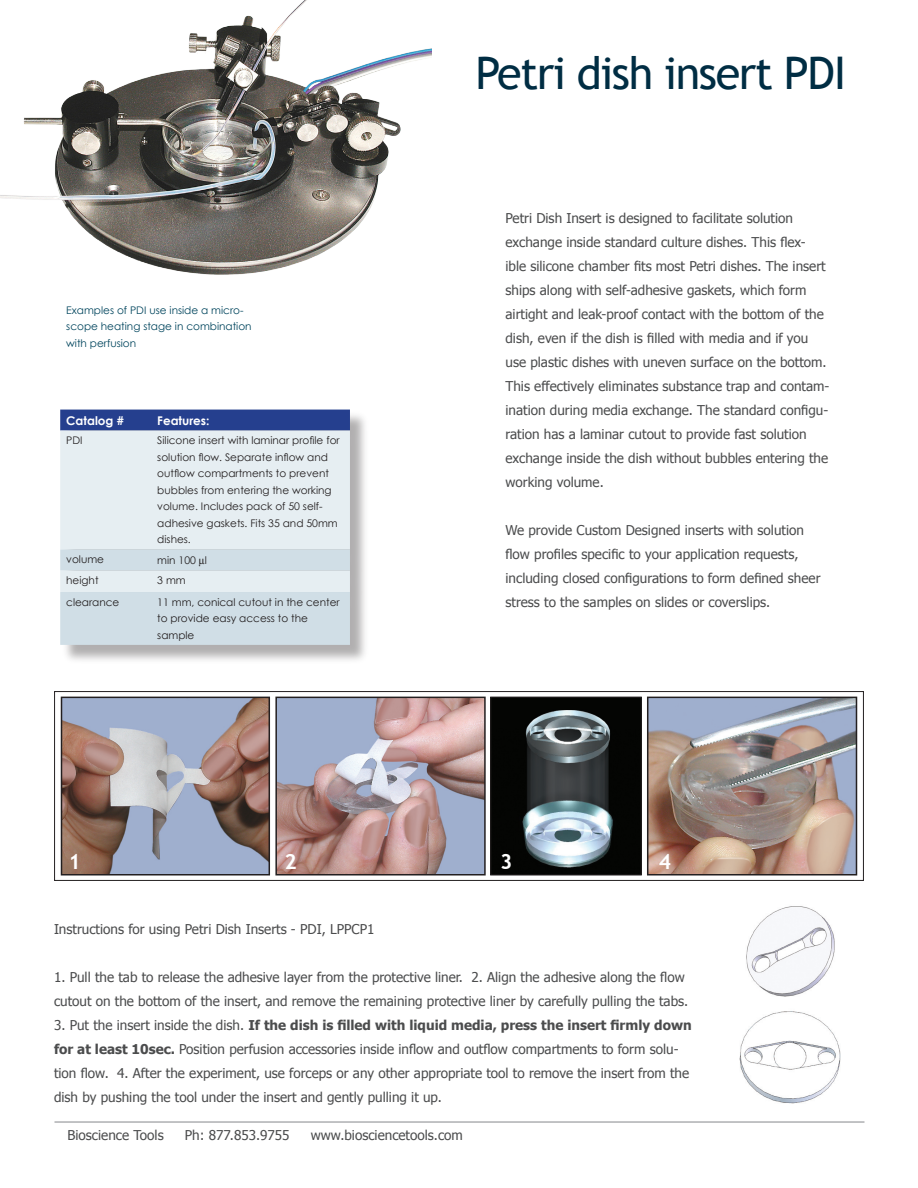
<style>
.page{position:relative;width:918px;height:1188px;background:#fff}
.page>*{position:absolute;margin:0;border:0;box-sizing:border-box;transform-origin:0 0}
.Heading_1{font:45px "Trebuchet MS";letter-spacing:-.03em;color:#002d43}
.Heading_1-2{font:700 21px "Trebuchet MS";color:#fff}
.t1{font:13.5px/24px "Tahoma";color:#4b4c4d}
.t2{font:700 12px "Century Gothic";color:#fff}
.Table_Entry{font:10.5px/16.5px "Century Gothic";color:#231f20}
.Table_Entry-2{font:10.5px/16.5px "Century Gothic";color:#00455d}
.s1{font-weight:700}
</style>
<div class="page">
<hr style="left:54px;top:1121px;width:810px;height:2px;background:#939598">
<img style="left:739px;top:906px;width:102px;height:198px">
<img style="left:650px;top:700px;width:204px;height:173px">
<div style="left:647px;top:697px;width:210px;height:179px;border:2px solid #231f20"></div>
<img style="left:278px;top:700px;width:205px;height:173px">
<div style="left:275px;top:697px;width:211px;height:179px;border:2px solid #231f20"></div>
<img style="left:64px;top:700px;width:203px;height:173px">
<div style="left:61px;top:697px;width:209px;height:179px;border:2px solid #231f20"></div>
<img style="left:492px;top:699px;width:148px;height:175px">
<div style="left:490px;top:697px;width:152px;height:179px;border:1px solid #231f20"></div>
<div style="left:54px;top:691px;width:810px;height:190px;border:1px solid #231f20"></div>
<img style="left:0;top:0;width:432px;height:275px">
<div style="left:61px;top:410px;width:310px;height:255px;background:#231f20;opacity:.36"></div>
<div style="left:60px;top:410px;width:290px;height:21px;background:#253f8e"></div>
<div style="left:60px;top:431px;width:290px;height:118px;background:#e6eef2"></div>
<svg style="left:60px;top:549px;width:290px;height:96px;background:#d4e1e8"></svg>
<p class="Table_Entry-2" style="left:66px;top:302px;width:187px">Examples of PDI use inside a micro&shy;scope heating stage in combination with perfusion</p>
<p class="t2" style="left:66px;top:411px;width:59px">Catalog #</p>
<p class="t2" style="left:157px;top:411px;width:54px">Features:</p>
<p class="Table_Entry" style="left:66px;top:432px;width:18px">PDI</p>
<p class="Table_Entry" style="left:157px;top:432px;width:184px">Silicone insert with laminar profile for solution flow. Separate inflow and outflow compartments to prevent bubbles from entering the working volume. Includes pack of 50 self&shy;adhesive gaskets. Fits 35 and 50mm dishes.</p>
<p class="Table_Entry" style="left:66px;top:551px;width:39px">volume</p>
<p class="Table_Entry" style="left:157px;top:551px;width:51px">min 100 l</p>
<p class="Table_Entry" style="left:66px;top:572px;width:34px">height</p>
<p class="Table_Entry" style="left:157px;top:572px;width:30px">3 mm</p>
<p class="Table_Entry" style="left:66px;top:594px;width:55px">clearance</p>
<p class="Table_Entry" style="left:157px;top:594px;width:184px">11 mm, conical cutout in the center to provide easy access to the sample</p>
<p class="Heading_1" style="left:476px;top:46px;width:372px">Petri dish insert PDI</p>
<p class="t1" style="left:505px;top:206px;width:325px">Petri Dish Insert is designed to facilitate solution exchange inside standard culture dishes. This flex&shy;ible silicone chamber fits most Petri dishes. The insert ships along with self-adhesive gaskets, which form airtight and leak-proof contact with the bottom of the dish, even if the dish is filled with media and if you use plastic dishes with uneven surface on the bottom.<br>This effectively eliminates substance trap and contam&shy;ination during media exchange. The standard configu&shy;ration has a laminar cutout to provide fast solution exchange inside the dish without bubbles entering the working volume.</p>
<p class="t1" style="left:505px;top:518px;width:317px">We provide Custom Designed inserts with solution flow profiles specific to your application requests, including closed configurations to form defined sheer stress to the samples on slides or coverslips.</p>
<p class="Heading_1-2" style="left:68px;top:848px;width:14px">1</p>
<p class="Heading_1-2" style="left:284px;top:848px;width:14px">2</p>
<p class="Heading_1-2" style="left:500px;top:848px;width:14px">3</p>
<p class="Heading_1-2" style="left:659px;top:848px;width:14px">4</p>
<p class="t1" style="left:54px;top:917px;width:322px">Instructions for using Petri Dish Inserts - PDI, LPPCP1</p>
<p class="t1" style="left:54px;top:965px;width:636px">1. Pull the tab to release the adhesive layer from the protective liner. 2. Align the adhesive along the flow cutout on the bottom of the insert, and remove the remaining protective liner by carefully pulling the tabs.</p>
<p class="t1" style="left:54px;top:1013px;width:639px">3. Put the insert inside the dish. <span class="s1">If the dish is filled with liquid media, press the insert firmly down for at least 10sec.</span> Position perfusion accessories inside inflow and outflow compartments to form solu&shy;tion flow. 4. After the experiment, use forceps or any other appropriate tool to remove the insert from the dish by pushing the tool under the insert and gently pulling it up.</p>
<p class="t1" style="left:68px;top:1122px;width:98px">Bioscience Tools</p>
<p class="t1" style="left:185px;top:1122px;width:106px">Ph: 877.853.9755</p>
<p class="t1" style="left:311px;top:1122px;width:154px">www.biosciencetools.com</p>
</div>
